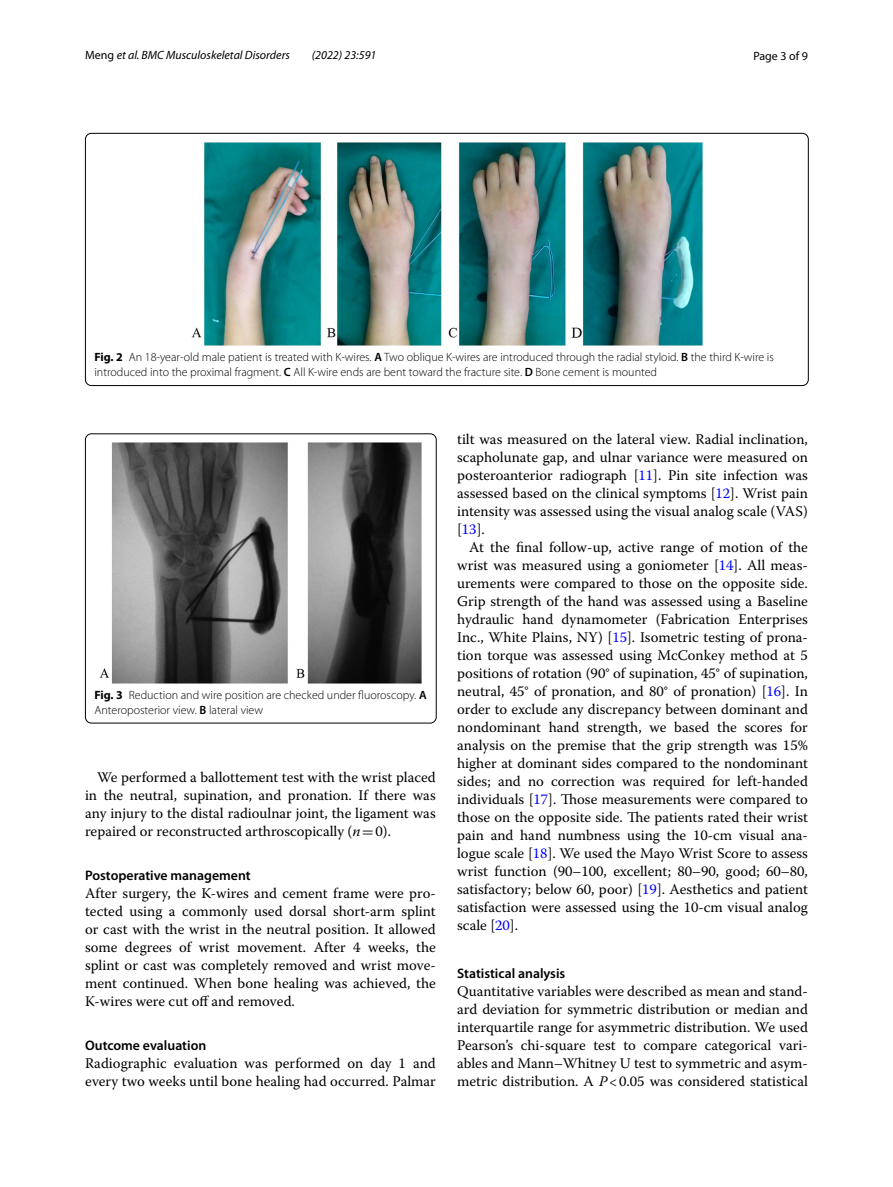
<style>
.page{position:relative;width:893px;height:1187px;background:#fff}
.page>*{position:absolute;margin:0;border:0;box-sizing:border-box;transform-origin:0 0}
.t1{font:14.7px/18px "Warnock Pro";color:#000;text-align:justify}
.t2{font:600 13.8px "Myriad Pro";color:#000}
.t3{font:300 12px/15px "Myriad Pro";color:#000}
.t4{font:italic 12px "Myriad Pro";color:#000}
.t5{font:12px "Myriad Pro";color:#000}
.s1{font-style:normal}
.s2{font-weight:700}
.s3{font-weight:600}
.s4{font-style:italic}
.s5{font-family:"MTSY"}
.s6{color:#00f}
</style>
<div class="page">
<img style="left:192px;top:142px;width:510px;height:203px">
<div style="left:85px;top:133px;width:723px;height:253px;border:1px solid #000;border-radius:6px"></div>
<img style="left:100px;top:443px;width:322px;height:240px">
<div style="left:85px;top:433px;width:351px;height:290px;border:1px solid #000;border-radius:6px"></div>
<p class="t4" style="left:85px;top:48px;width:206px"><span class="s1">Meng</span> et al. BMC Musculoskeletal Disorders</p>
<p class="t4" style="left:312px;top:48px;width:66px">(2022) 23:591</p>
<p class="t5" style="left:753px;top:48px;width:56px">Page 3 of 9</p>
<p class="t3" style="left:94px;top:349px;width:681px"><span class="s2">Fig. 2</span> An 18-year-old male patient is treated with K-wires. <span class="s3">A</span> Two oblique K-wires are introduced through the radial styloid. <span class="s3">B</span> the third K-wire is introduced into the proximal fragment. <span class="s3">C</span> All K-wire ends are bent toward the fracture site. <span class="s3">D</span> Bone cement is mounted</p>
<p class="t3" style="left:94px;top:687px;width:334px"><span class="s2">Fig. 3</span> Reduction and wire position are checked under fluoroscopy. <span class="s3">A<br></span>Anteroposterior view. <span class="s3">B</span> lateral view</p>
<p class="t1" style="left:85px;top:768px;width:352px;text-indent:12px">We performed a ballottement test with the wrist placed in the neutral, supination, and pronation. If there was any injury to the distal radioulnar joint, the ligament was repaired or reconstructed arthroscopically (<span class="s4">n</span><span class="s5">=</span>0).</p>
<p class="t2" style="left:85px;top:866px;width:167px">Postoperative management</p>
<p class="t1" style="left:85px;top:884px;width:352px">After surgery, the K-wires and cement frame were pro&shy;tected using a commonly used dorsal short-arm splint or cast with the wrist in the neutral position. It allowed some degrees of wrist movement. After 4 weeks, the splint or cast was completely removed and wrist move&shy;ment continued. When bone healing was achieved, the K-wires were cut off and removed.</p>
<p class="t2" style="left:85px;top:1036px;width:123px">Outcome evaluation</p>
<p class="t1" style="left:85px;top:1053px;width:352px">Radiographic evaluation was performed on day 1 and every two weeks until bone healing had occurred. Palmar</p>
<p class="t1" style="left:457px;top:430px;width:352px">tilt was measured on the lateral view. Radial inclination, scapholunate gap, and ulnar variance were measured on posteroanterior radiograph [<span class="s6">11</span>]. Pin site infection was assessed based on the clinical symptoms [<span class="s6">12</span>]. Wrist pain intensity was assessed using the visual analog scale (VAS) [<span class="s6">13</span>].</p>
<p class="t1" style="left:457px;top:538px;width:352px;text-indent:12px">At the final follow-up, active range of motion of the wrist was measured using a goniometer [<span class="s6">14</span>]. All meas&shy;urements were compared to those on the opposite side.<br>Grip strength of the hand was assessed using a Baseline hydraulic hand dynamometer (Fabrication Enterprises Inc., White Plains, NY) [<span class="s6">15</span>]. Isometric testing of prona&shy;tion torque was assessed using McConkey method at 5 positions of rotation (90° of supination, 45° of supination, neutral, 45° of pronation, and 80° of pronation) [<span class="s6">16</span>]. In order to exclude any discrepancy between dominant and nondominant hand strength, we based the scores for analysis on the premise that the grip strength was 15% higher at dominant sides compared to the nondominant sides; and no correction was required for left-handed individuals [<span class="s6">17</span>]. Those measurements were compared to those on the opposite side. The patients rated their wrist pain and hand numbness using the 10-cm visual ana&shy;logue scale [<span class="s6">18</span>]. We used the Mayo Wrist Score to assess wrist function (90–100, excellent; 80–90, good; 60–80, satisfactory; below 60, poor) [<span class="s6">19</span>]. Aesthetics and patient satisfaction were assessed using the 10-cm visual analog scale [<span class="s6">20</span>].</p>
<p class="t2" style="left:457px;top:964px;width:110px">Statistical analysis</p>
<p class="t1" style="left:457px;top:981px;width:352px">Quantitative variables were described as mean and stand&shy;ard deviation for symmetric distribution or median and interquartile range for asymmetric distribution. We used Pearson’s chi-square test to compare categorical vari&shy;ables and Mann–Whitney U test to symmetric and asym&shy;metric distribution. A <span class="s4">P</span>&lt;0.05 was considered statistical</p>
</div>
